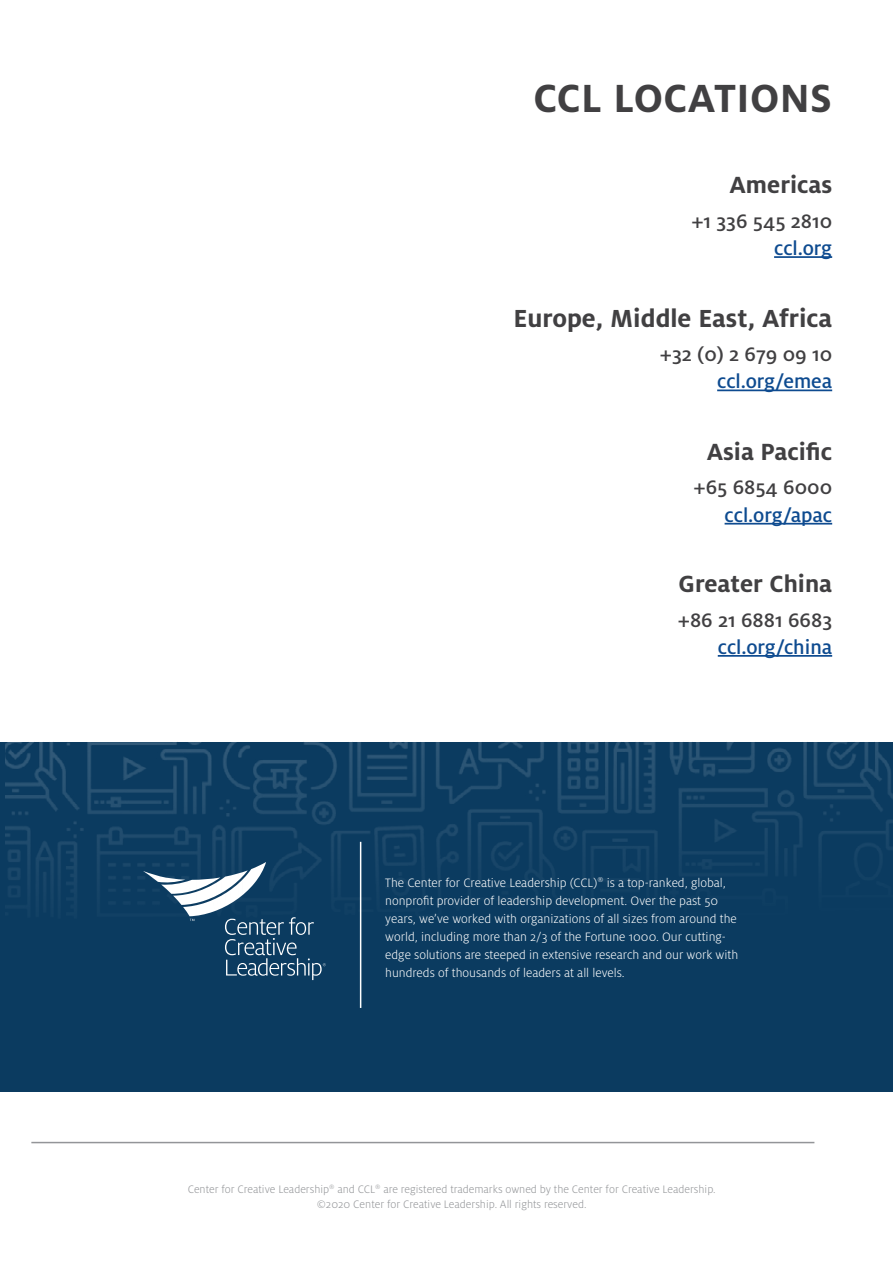
<style>
.page{position:relative;width:893px;height:1263px;background:#fff}
.page>*{position:absolute;margin:0;border:0;box-sizing:border-box;transform-origin:0 0}
.t1{font:700 43.5px "Milo Pro";letter-spacing:.01em;color:#414042}
.t2{font:700 27.3px "Milo Pro";color:#414042}
.t3{font:700 25.95px "Milo Pro";color:#414042}
.t4{font:500 21.6px "Milo Pro";color:#414042}
.t5{font:500 21.6px "Milo Pro";color:#0e4b90}
.t6{font:300 13.5px/18px "Milo Pro";color:#fff}
.t7{font:300 12px/14.4px "Milo Pro";color:#939598;text-align:center}
</style>
<div class="page">
<div style="left:0;top:742px;width:893px;height:349px;background:#0b3b60"></div>
<hr style="left:31px;top:1142px;width:783px;height:1px;background:#939598">
<hr style="left:360px;top:842px;width:1px;height:166px;background:#fff">
<svg style="left:225px;top:921px;width:101px;height:59px"></svg>
<img style="left:5px;top:742px;width:888px;height:179px">
<hr style="left:774px;top:256px;width:58px;height:2px;background:#0e4b90">
<hr style="left:725px;top:523px;width:107px;height:1px;background:#0e4b90">
<hr style="left:718px;top:655px;width:114px;height:2px;background:#0e4b90">
<hr style="left:717px;top:389px;width:115px;height:2px;background:#0e4b90">
<h1 class="t1" style="left:534px;top:74px;width:300px">CCL LOCATIONS</h1>
<h3 class="t3" style="left:729px;top:170px;width:104px">Americas</h3>
<h3 class="t4" style="left:691px;top:209px;width:142px">+1 336 545 2810</h3>
<h3 class="t5" style="left:774px;top:236px;width:60px">ccl.org</h3>
<h2 class="t2" style="left:513px;top:302px;width:320px">Europe, Middle East, Africa</h2>
<h3 class="t4" style="left:660px;top:342px;width:174px">+32 (0) 2 679 09 10</h3>
<h3 class="t5" style="left:717px;top:370px;width:117px">ccl.org/emea</h3>
<h3 class="t3" style="left:707px;top:437px;width:127px">Asia Pacific</h3>
<h3 class="t4" style="left:693px;top:476px;width:140px">+65 6854 6000</h3>
<h3 class="t5" style="left:725px;top:503px;width:109px">ccl.org/apac</h3>
<h3 class="t3" style="left:679px;top:569px;width:155px">Greater China</h3>
<h3 class="t4" style="left:678px;top:608px;width:156px">+86 21 6881 6683</h3>
<h3 class="t5" style="left:718px;top:635px;width:116px">ccl.org/china</h3>
<p class="t6" style="left:385px;top:874px;width:354px">The Center for Creative Leadership (CCL)<sup>®</sup> is a top-ranked, global, nonprofit provider of leadership development. Over the past 50 years, we’ve worked with organizations of all sizes from around the world, including more than 2/3 of the Fortune 1000. Our cutting&shy;edge solutions are steeped in extensive research and our work with hundreds of thousands of leaders at all levels.</p>
<p class="t7" style="left:188px;top:1182px;width:529px">Center for Creative Leadership<sup>®</sup> and CCL<sup>®</sup> are registered trademarks owned by the Center for Creative Leadership. ©2020 Center for Creative Leadership. All rights reserved.</p>
</div>
